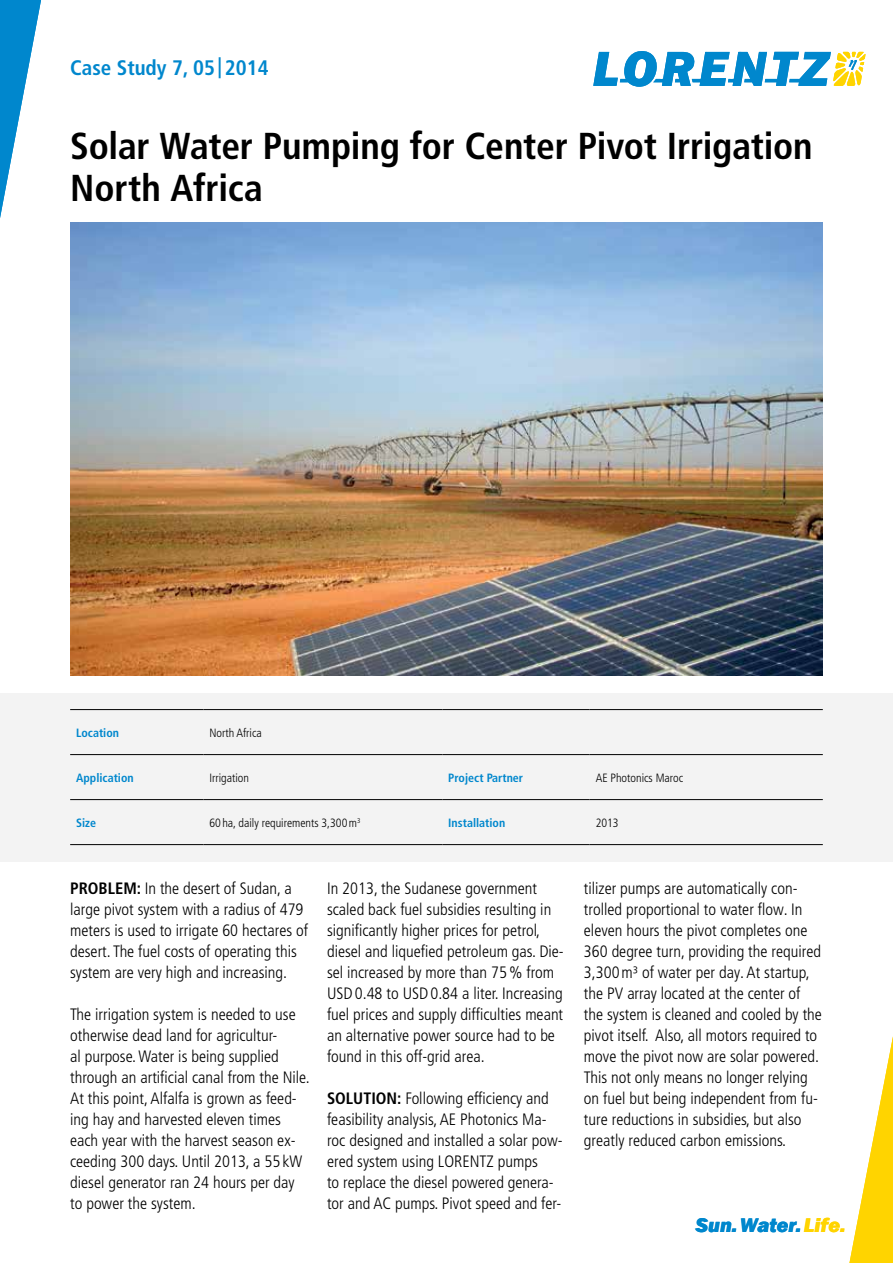
<style>
.page{position:relative;width:893px;height:1263px;background:#fff}
.page>*{position:absolute;margin:0;border:0;box-sizing:border-box;transform-origin:0 0}
.t1{font:700 condensed 37.5px/42px "Frutiger LT Pro";letter-spacing:-.005em;color:#000}
.t2{font:700 condensed 21px "Frutiger LT Pro";color:#0087cd}
.t3{font:italic 800 20.25px "Franklin Gothic";color:#0087cd}
.t4{font:300 condensed 16.5px/21px "Frutiger LT Pro";color:#000}
.t5{font:300 condensed 12px "Frutiger LT Pro";color:#000}
.t6{font:700 condensed 12px "Frutiger LT Pro";color:#0087cd}
.s1{font-weight:700}
.s2{color:#ffd400}
</style>
<div class="page">
<svg style="left:593px;top:51px;width:272px;height:36px"></svg>
<svg style="left:0;top:0;width:41px;height:218px"></svg>
<svg style="left:849px;top:1036px;width:44px;height:227px"></svg>
<div style="left:0;top:693px;width:893px;height:168px;background:#f3f3f3"></div>
<img style="left:70px;top:222px;width:753px;height:453px">
<hr style="left:70px;top:709px;width:133px;height:1px;background:#000">
<hr style="left:203px;top:709px;width:239px;height:1px;background:#000">
<hr style="left:442px;top:709px;width:148px;height:1px;background:#000">
<hr style="left:590px;top:709px;width:233px;height:1px;background:#000">
<hr style="left:70px;top:754px;width:133px;height:1px;background:#000">
<hr style="left:203px;top:754px;width:239px;height:1px;background:#000">
<hr style="left:442px;top:754px;width:148px;height:1px;background:#000">
<hr style="left:590px;top:754px;width:233px;height:1px;background:#000">
<hr style="left:70px;top:799px;width:133px;height:1px;background:#000">
<hr style="left:203px;top:799px;width:239px;height:1px;background:#000">
<hr style="left:442px;top:799px;width:148px;height:1px;background:#000">
<hr style="left:590px;top:799px;width:233px;height:1px;background:#000">
<hr style="left:70px;top:844px;width:133px;height:1px;background:#000">
<hr style="left:203px;top:844px;width:239px;height:1px;background:#000">
<hr style="left:442px;top:844px;width:148px;height:1px;background:#000">
<hr style="left:590px;top:844px;width:233px;height:1px;background:#000">
<p class="t2" style="left:70px;top:55px;width:200px">Case Study 7, 05|2014</p>
<h1 class="t1" style="left:70px;top:125px;width:744px">Solar Water Pumping for Center Pivot Irrigation<br>North Africa</h1>
<p class="t6" style="left:76px;top:725px;width:44px">Location</p>
<p class="t5" style="left:209px;top:725px;width:54px">North Africa</p>
<p class="t6" style="left:76px;top:770px;width:59px">Application</p>
<p class="t5" style="left:209px;top:770px;width:41px">Irrigation</p>
<p class="t6" style="left:448px;top:770px;width:76px">Project Partner</p>
<p class="t5" style="left:596px;top:770px;width:89px">AE Photonics Maroc</p>
<p class="t6" style="left:76px;top:815px;width:22px">Size</p>
<p class="t5" style="left:209px;top:815px;width:153px">60 ha, daily requirements 3,300m<sup>3</sup></p>
<p class="t6" style="left:448px;top:815px;width:58px">Installation</p>
<p class="t5" style="left:596px;top:815px;width:25px">2013</p>
<p class="t4" style="left:70px;top:878px;width:239px"><span class="s1">PROBLEM:</span> In the desert of Sudan, a large pivot system with a radius of 479 meters is used to irrigate 60 hectares of desert. The fuel costs of operating this system are very high and increasing.</p>
<p class="t4" style="left:70px;top:1004px;width:241px">The irrigation system is needed to use otherwise dead land for agricultur-<br>al purpose. Water is being supplied through an artificial canal from the Nile.<br>At this point, Alfalfa is grown as feed&shy;ing hay and harvested eleven times each year with the harvest season ex&shy;ceeding 300 days. Until 2013, a 55 kW diesel generator ran 24 hours per day to power the system.</p>
<p class="t4" style="left:327px;top:878px;width:238px">In 2013, the Sudanese government scaled back fuel subsidies resulting in significantly higher prices for petrol, diesel and liquefied petroleum gas. Die&shy;sel increased by more than 75% from USD0.48 to USD0.84 a liter. Increasing fuel prices and supply difficulties meant an alternative power source had to be found in this off-grid area.</p>
<p class="t4" style="left:327px;top:1088px;width:237px"><span class="s1">SOLUTION:</span> Following efficiency and feasibility analysis, AE Photonics Ma&shy;roc designed and installed a solar pow&shy;ered system using LORENTZ pumps<br>to replace the diesel powered genera&shy;tor and AC pumps. Pivot speed and fer-</p>
<p class="t4" style="left:584px;top:878px;width:239px">tilizer pumps are automatically con&shy;trolled proportional to water flow. In eleven hours the pivot completes one 360 degree turn, providing the required 3,300m³ of water per day. At startup, the PV array located at the center of the system is cleaned and cooled by the pivot itself. Also, all motors required to move the pivot now are solar powered.<br>This not only means no longer relying on fuel but being independent from fu&shy;ture reductions in subsidies, but also greatly reduced carbon emissions.</p>
<p class="t3" style="left:696px;top:1212px;width:152px">Sun. Water. <span class="s2">Life.</span></p>
</div>
